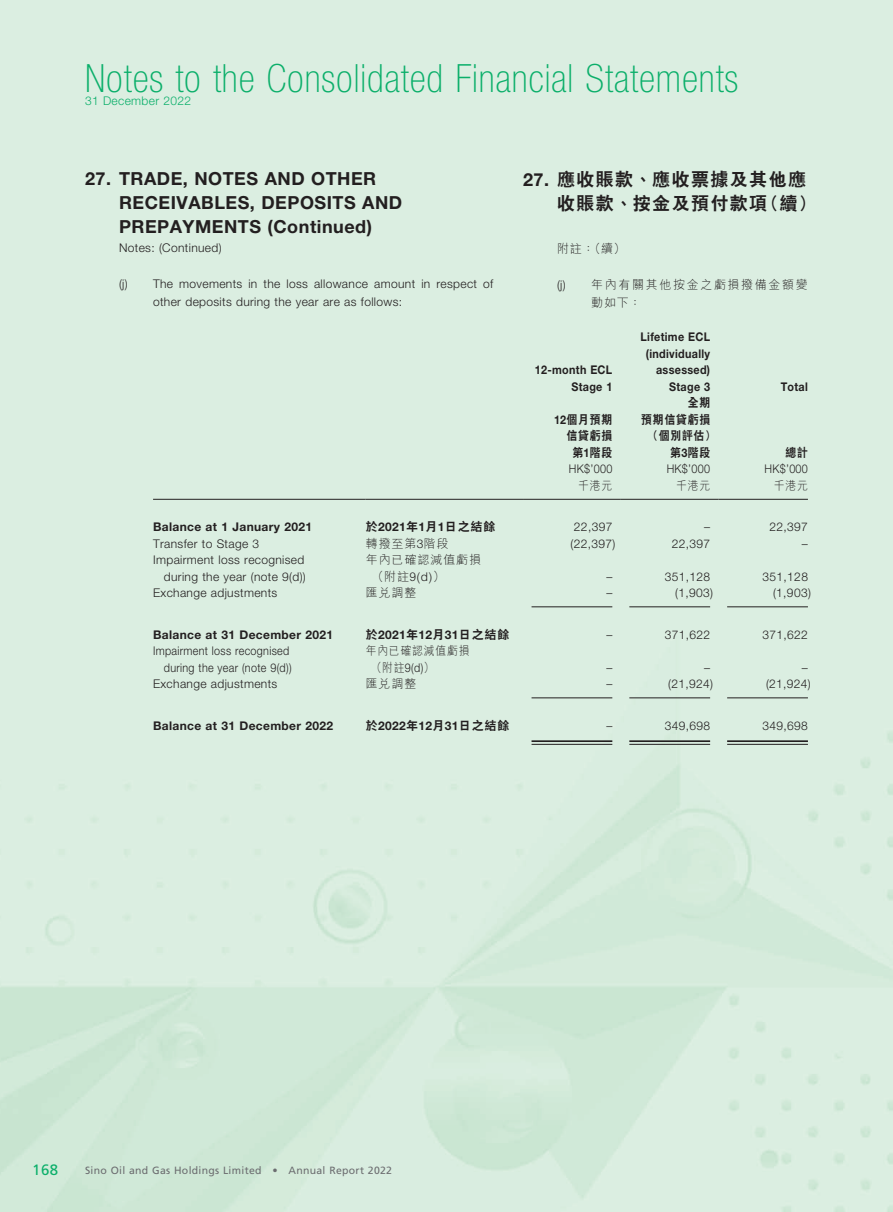
<style>
.page{position:relative;width:893px;height:1212px;background:#fff}
.page>*{position:absolute;margin:0;border:0;box-sizing:border-box;transform-origin:0 0}
.t1{font:100 condensed 39px "Helvetica Neue LT Std";letter-spacing:.025em;color:#0baf6a}
.t2{font:700 18px/24px "Helvetica Neue LT Std";letter-spacing:.03em;color:#231f20}
.t3{font:800 18px/24px "C Hei 2 HK";letter-spacing:.08em;color:#231f20}
.t4{font:15px "Frutiger LT Std";color:#0baf6a}
.t5{font:300 12px/18px "Helvetica Neue LT Std";letter-spacing:.03em;color:#231f20}
.t6{font:700 12px "Helvetica Neue LT Std";letter-spacing:.03em;color:#231f20}
.t7{font:300 12px/16.5px "Helvetica Neue LT Std";letter-spacing:.03em;color:#231f20;text-align:right;scale:.9 1}
.t8{font:700 12px/16.5px "Helvetica Neue LT Std";letter-spacing:.03em;color:#231f20;text-align:right;scale:.9 1}
.t9{font:300 12px/16.5px "M Hei HK";letter-spacing:.08em;color:#231f20}
.t10{font:800 12px/16.5px "C Hei 2 HK";letter-spacing:.08em;color:#231f20;text-align:right;scale:.9 1}
.t11{font:300 12px/16.5px "M Hei HK";letter-spacing:.08em;color:#231f20;scale:.9 1}
.t12{font:300 12px/18px "M Hei HK";letter-spacing:.14em;color:#231f20}
.t13{font:300 12px "Helvetica Neue LT Std";letter-spacing:.03em;color:#0baf6a}
.t14{font:800 12px "C Hei 2 HK";letter-spacing:.08em;color:#231f20}
.t15{font:10.5px "Frutiger LT Std";letter-spacing:.03em;color:#6c6d70}
.s1{font-family:"Helvetica Neue LT Std";font-weight:700}
.s2{font-family:"Helvetica Neue LT Std"}
.s3{font-family:"C Hei 2 HK";font-weight:800}
</style>
<div class="page">
<hr style="left:153px;top:499px;width:213px;height:1px;background:#231f20">
<hr style="left:366px;top:499px;width:157px;height:1px;background:#231f20">
<hr style="left:523px;top:499px;width:98px;height:1px;background:#231f20">
<hr style="left:621px;top:499px;width:98px;height:1px;background:#231f20">
<hr style="left:719px;top:499px;width:89px;height:1px;background:#231f20">
<hr style="left:531px;top:606px;width:81px;height:1px;background:#231f20">
<hr style="left:629px;top:606px;width:81px;height:1px;background:#231f20">
<hr style="left:727px;top:606px;width:81px;height:1px;background:#231f20">
<hr style="left:531px;top:697px;width:81px;height:1px;background:#231f20">
<hr style="left:629px;top:697px;width:81px;height:1px;background:#231f20">
<hr style="left:727px;top:697px;width:81px;height:1px;background:#231f20">
<hr style="left:531px;top:740px;width:81px;height:2px;background:#231f20">
<hr style="left:531px;top:744px;width:81px;height:1px;background:#231f20">
<hr style="left:629px;top:740px;width:81px;height:2px;background:#231f20">
<hr style="left:629px;top:744px;width:81px;height:1px;background:#231f20">
<hr style="left:727px;top:740px;width:81px;height:2px;background:#231f20">
<hr style="left:727px;top:744px;width:81px;height:1px;background:#231f20">
<h1 class="t1" style="left:85px;top:56px;width:655px">Notes to the Consolidated Financial Statements</h1>
<p class="t13" style="left:85px;top:93px;width:108px">31 December 2022</p>
<h2 class="t2" style="left:119px;top:166px;width:285px;text-indent:-34px">27. TRADE, NOTES AND OTHER<br>RECEIVABLES, DEPOSITS AND<br>PREPAYMENTS (Continued)</h2>
<p class="t5" style="left:119px;top:239px;width:104px">Notes: (Continued)</p>
<p class="t5" style="left:153px;top:275px;width:342px;text-indent:-34px">(j) The movements in the loss allowance amount in respect of other deposits during the year are as follows:</p>
<h2 class="t3" style="left:557px;top:168px;width:260px;text-indent:-34px"><span class="s1">27.</span> 應收賬款、應收票據及其他應收賬款、按金及預付款項（續）</h2>
<p class="t9" style="left:557px;top:240px;width:70px">附註：（續）</p>
<p class="t12" style="left:591px;top:275px;width:218px;text-indent:-34px"><span class="s2">(j)</span> 年內有關其他按金之虧損撥備金額變動如下：</p>
<p class="t8" style="left:535px;top:361px;width:88px">12-month ECL</p>
<p class="t8" style="left:641px;top:328px;width:79px">Lifetime ECL (individually assessed)</p>
<p class="t8" style="left:571px;top:378px;width:47px">Stage 1</p>
<p class="t8" style="left:669px;top:378px;width:47px">Stage 3</p>
<p class="t8" style="left:781px;top:378px;width:32px">Total</p>
<p class="t10" style="left:554px;top:411px;width:66px"><span class="s1">12</span>個月預期信貸虧損第<span class="s1">1</span>階段</p>
<p class="t10" style="left:688px;top:394px;width:26px">全期</p>
<p class="t10" style="left:641px;top:411px;width:78px">預期信貸虧損</p>
<p class="t10" style="left:648px;top:427px;width:77px">（個別評估）</p>
<p class="t10" style="left:670px;top:444px;width:46px">第<span class="s1">3</span>階段</p>
<p class="t10" style="left:785px;top:444px;width:26px">總計</p>
<p class="t7" style="left:569px;top:460px;width:50px">HK$’000</p>
<p class="t7" style="left:667px;top:460px;width:50px">HK$’000</p>
<p class="t7" style="left:764px;top:460px;width:50px">HK$’000</p>
<p class="t11" style="left:578px;top:476px;width:39px">千港元</p>
<p class="t11" style="left:676px;top:476px;width:39px">千港元</p>
<p class="t11" style="left:774px;top:476px;width:39px">千港元</p>
<p class="t6" style="left:153px;top:519px;width:161px">Balance at 1 January 2021</p>
<p class="t14" style="left:366px;top:519px;width:131px">於<span class="s1">2021</span>年<span class="s1">1</span>月<span class="s1">1</span>日之結餘</p>
<p class="t5" style="left:574px;top:518px;width:40px">22,397</p>
<p class="t5" style="left:704px;top:518px;width:7px">–</p>
<p class="t5" style="left:770px;top:518px;width:40px">22,397</p>
<p class="t5" style="left:153px;top:534px;width:108px">Transfer to Stage 3</p>
<p class="t9" style="left:366px;top:534px;width:85px">轉撥至第<span class="s2">3</span>階段</p>
<p class="t5" style="left:570px;top:534px;width:46px">(22,397)</p>
<p class="t5" style="left:672px;top:534px;width:40px">22,397</p>
<p class="t5" style="left:802px;top:534px;width:7px">–</p>
<p class="t5" style="left:153px;top:551px;width:154px;line-height:16.5px;text-align:right">Impairment loss recognised during the year (note 9(d))</p>
<p class="t9" style="left:372px;top:551px;width:111px;text-indent:-6px">年內已確認減值虧損（附註9(d)）</p>
<p class="t5" style="left:606px;top:567px;width:7px">–</p>
<p class="t5" style="left:665px;top:567px;width:47px">351,128</p>
<p class="t5" style="left:763px;top:567px;width:47px">351,128</p>
<p class="t5" style="left:153px;top:584px;width:126px">Exchange adjustments</p>
<p class="t9" style="left:366px;top:584px;width:52px">匯兌調整</p>
<p class="t5" style="left:606px;top:584px;width:7px">–</p>
<p class="t5" style="left:675px;top:584px;width:39px">(1,903)</p>
<p class="t5" style="left:773px;top:584px;width:39px">(1,903)</p>
<p class="t6" style="left:153px;top:627px;width:182px">Balance at 31 December 2021</p>
<p class="t6" style="left:366px;top:627px;width:145px"><span class="s3">於</span>2021<span class="s3">年</span>12<span class="s3">月</span>31<span class="s3">日之結餘</span></p>
<p class="t5" style="left:606px;top:625px;width:7px">–</p>
<p class="t5" style="left:665px;top:625px;width:47px">371,622</p>
<p class="t5" style="left:763px;top:625px;width:47px">371,622</p>
<p class="t7" style="left:153px;top:642px;width:155px">Impairment loss recognised during the year (note 9(d))</p>
<p class="t11" style="left:371px;top:642px;width:111px;text-indent:-5px">年內已確認減值虧損（附註<span class="s2">9(d)</span>）</p>
<p class="t5" style="left:606px;top:658px;width:7px">–</p>
<p class="t5" style="left:704px;top:658px;width:7px">–</p>
<p class="t5" style="left:802px;top:658px;width:7px">–</p>
<p class="t5" style="left:153px;top:675px;width:126px">Exchange adjustments</p>
<p class="t9" style="left:366px;top:675px;width:52px">匯兌調整</p>
<p class="t5" style="left:606px;top:675px;width:7px">–</p>
<p class="t5" style="left:668px;top:675px;width:46px">(21,924)</p>
<p class="t5" style="left:766px;top:675px;width:46px">(21,924)</p>
<p class="t6" style="left:153px;top:718px;width:182px">Balance at 31 December 2022</p>
<p class="t6" style="left:366px;top:718px;width:145px"><span class="s3">於</span>2022<span class="s3">年</span>12<span class="s3">月</span>31<span class="s3">日之結餘</span></p>
<p class="t5" style="left:606px;top:716px;width:7px">–</p>
<p class="t5" style="left:665px;top:716px;width:47px">349,698</p>
<p class="t5" style="left:763px;top:716px;width:47px">349,698</p>
<p class="t4" style="left:32px;top:1161px;width:27px">168</p>
<p class="t15" style="left:85px;top:1164px;width:309px">Sino Oil and Gas Holdings Limited • Annual Report 2022</p>
</div>
